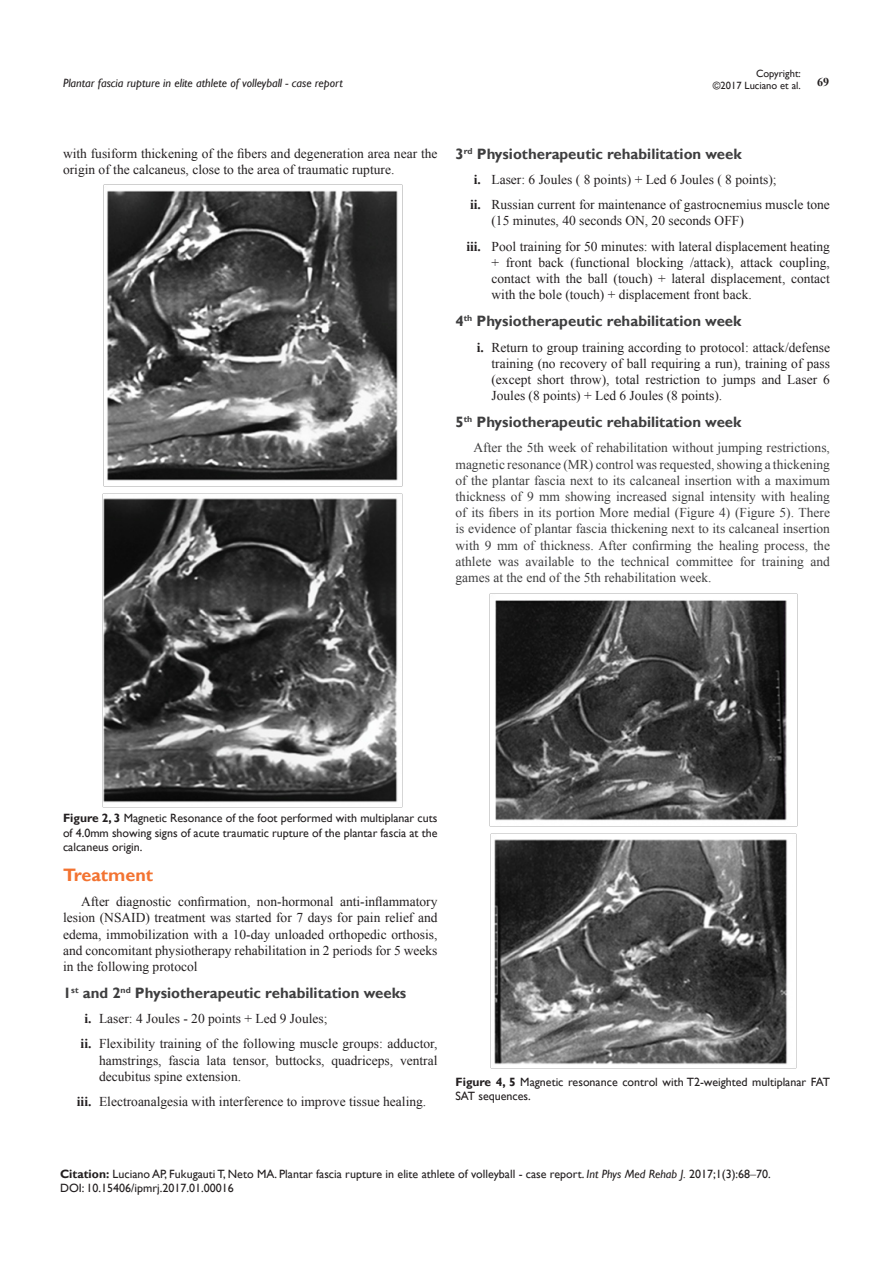
<style>
.page{position:relative;width:893px;height:1263px;background:#fff}
.page>*{position:absolute;margin:0;border:0;box-sizing:border-box;transform-origin:0 0}
.List_Paragraph{font:700 18px "Gill Sans";color:#f37331}
.List_Paragraph-2{font:700 15px "Gill Sans";color:#3e3e3f}
.t1{font:13.5px/16.2px "Times New Roman";color:#231f20;text-align:justify}
.t2{font:13.5px/16.2px "Times New Roman";color:#3e3e3f;text-align:justify}
.Citation{font:12px/14.4px "Gill Sans";color:#231f20;text-align:justify}
.t3{font:italic 12px "Gill Sans";color:#231f20}
.t4{font:700 12px "Times New Roman";color:#231f20}
.t5{font:10.5px/12.6px "Gill Sans";color:#231f20;text-align:right}
.s1{font-weight:700}
.s2{font-style:italic}
.s3{font-family:"Times New Roman"}
</style>
<div class="page">
<img style="left:104px;top:184px;width:298px;height:297px">
<img style="left:103px;top:493px;width:299px;height:310px">
<img style="left:495px;top:600px;width:292px;height:221px">
<img style="left:494px;top:839px;width:294px;height:226px">
<p class="t5" style="left:713px;top:67px;width:89px">Copyright:<br>©2017 Luciano et al.</p>
<p class="t3" style="left:63px;top:76px;width:281px">Plantar fascia rupture in elite athlete of volleyball - case report</p>
<p class="t4" style="left:817px;top:73px;width:13px">69</p>
<p class="t1" style="left:63px;top:145px;width:376px">with fusiform thickening of the fibers and degeneration area near the origin of the calcaneus, close to the area of traumatic rupture.</p>
<p class="List_Paragraph-2" style="left:455px;top:145px;width:288px">3<sup>rd</sup> Physiotherapeutic rehabilitation week</p>
<p class="t1" style="left:474px;top:171px;width:304px"><span class="s1">i.</span> Laser: 6 Joules ( 8 points) + Led 6 Joules ( 8 points);</p>
<p class="t1" style="left:491px;top:196px;width:340px;text-indent:-21px"><span class="s1">ii.</span> Russian current for maintenance of gastrocnemius muscle tone (15 minutes, 40 seconds ON, 20 seconds OFF)</p>
<p class="t1" style="left:491px;top:238px;width:340px;text-indent:-25px"><span class="s1">iii.</span> Pool training for 50 minutes: with lateral displacement heating + front back (functional blocking /attack), attack coupling, contact with the ball (touch) + lateral displacement, contact with the bole (touch) + displacement front back.</p>
<p class="List_Paragraph-2" style="left:455px;top:312px;width:288px">4<sup>th</sup> Physiotherapeutic rehabilitation week</p>
<p class="t1" style="left:491px;top:339px;width:340px;text-indent:-15px"><span class="s1">i.</span> Return to group training according to protocol: attack/defense training (no recovery of ball requiring a run), training of pass (except short throw), total restriction to jumps and Laser 6<br>Joules (8 points) + Led 6 Joules (8 points).</p>
<p class="List_Paragraph-2" style="left:455px;top:413px;width:288px">5<sup>th</sup> Physiotherapeutic rehabilitation week</p>
<p class="t2" style="left:455px;top:439px;width:376px;text-indent:18px">After the 5th week of rehabilitation without jumping restrictions, magnetic resonance (MR) control was requested, showing a thickening of the plantar fascia next to its calcaneal insertion with a maximum thickness of 9 mm showing increased signal intensity with healing of its fibers in its portion More medial (Figure 4) (Figure 5). There is evidence of plantar fascia thickening next to its calcaneal insertion with 9 mm of thickness. After confirming the healing process, the athlete was available to the technical committee for training and games at the end of the 5th rehabilitation week.</p>
<p class="Citation" style="left:63px;top:811px;width:376px"><span class="s1">Figure 2, 3</span> Magnetic Resonance of the foot performed with multiplanar cuts of 4.0mm showing signs of acute traumatic rupture of the plantar fascia at the calcaneus origin.</p>
<p class="List_Paragraph" style="left:63px;top:864px;width:92px">Treatment</p>
<p class="t1" style="left:63px;top:893px;width:376px;text-indent:18px">After diagnostic confirmation, non-hormonal anti-inflammatory lesion (NSAID) treatment was started for 7 days for pain relief and edema, immobilization with a 10-day unloaded orthopedic orthosis, and concomitant physiotherapy rehabilitation in 2 periods for 5 weeks in the following protocol</p>
<p class="List_Paragraph-2" style="left:63px;top:984px;width:345px">1<sup>st</sup> and 2<sup>nd</sup> Physiotherapeutic rehabilitation weeks</p>
<p class="t1" style="left:84px;top:1010px;width:245px"><span class="s1">i.</span> Laser: 4 Joules - 20 points + Led 9 Joules;</p>
<p class="t1" style="left:99px;top:1035px;width:340px;text-indent:-18px"><span class="s1">ii.</span> Flexibility training of the following muscle groups: adductor, hamstrings, fascia lata tensor, buttocks, quadriceps, ventral decubitus spine extension.</p>
<p class="t1" style="left:77px;top:1093px;width:351px"><span class="s1">iii.</span> Electroanalgesia with interference to improve tissue healing.</p>
<p class="Citation" style="left:455px;top:1075px;width:376px"><span class="s1">Figure 4, 5</span> Magnetic resonance control with T2-weighted multiplanar FAT<br>SAT sequences.</p>
<p class="Citation" style="left:60px;top:1167px;width:712px"><span class="s1">Citation:</span> Luciano AP, Fukugauti T, Neto MA. Plantar fascia rupture in elite athlete of volleyball - case report. <span class="s2">Int Phys Med Rehab J.</span> 2017;1(3):68<span class="s3">‒</span>70.</p>
<p class="Citation" style="left:60px;top:1181px;width:175px">DOI: 10.15406/ipmrj.2017.01.00016</p>
</div>
